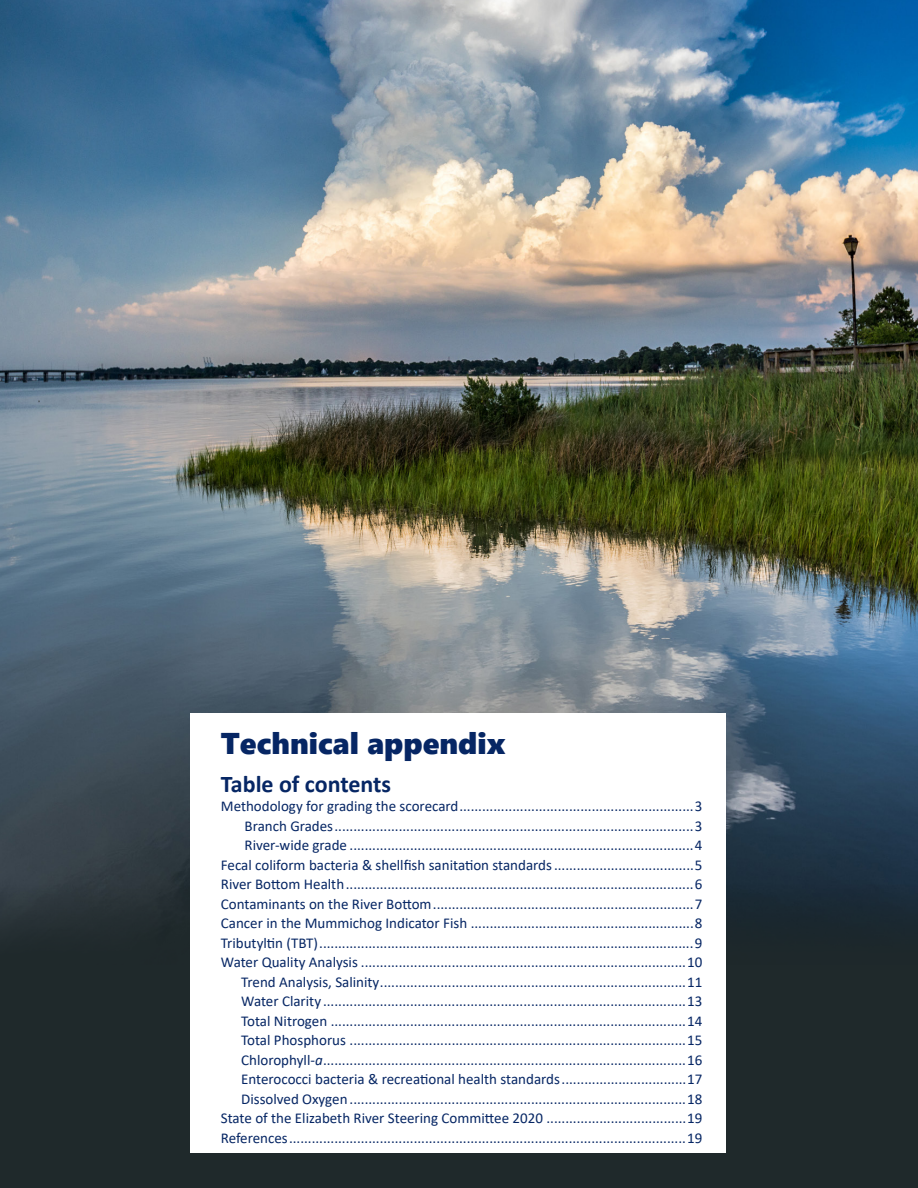
<style>
.page{position:relative;width:918px;height:1188px;background:#1f292b}
.page>*{position:absolute;margin:0;border:0;box-sizing:border-box;transform-origin:0 0}
.TOC_Heading{font:30px "Segoe UI Black";color:#062664}
.Toc_1{font:700 24px "Calibri";color:#062664}
.Toc_2{font:15px "Calibri";color:#062664}
.Toc_1-2{font:15px "Calibri";color:#062664}
.Toc_3{font:15px "Calibri";color:#062664}
.s1{font-style:italic}
</style>
<div class="page">
<img style="left:0;top:0;width:918px;height:964px">
<div style="left:191px;top:713px;width:535px;height:439px;background:#fff"></div>
<p class="TOC_Heading" style="left:221px;top:722px;width:286px">Technical appendix</p>
<p class="Toc_1" style="left:221px;top:767px;width:172px">Table of contents</p>
<p class="Toc_1-2" style="left:221px;top:796px;width:483px">Methodology for grading the scorecard..............................................................3</p>
<p class="Toc_1-2" style="left:245px;top:815px;width:459px">Branch Grades...............................................................................................3</p>
<p class="Toc_1-2" style="left:245px;top:835px;width:459px">River-wide grade ...........................................................................................4</p>
<p class="Toc_1-2" style="left:221px;top:854px;width:483px">Fecal coliform bacteria &amp; shellfish sanitation standards.....................................5</p>
<p class="Toc_2" style="left:221px;top:874px;width:483px">River Bottom Health............................................................................................6</p>
<p class="Toc_2" style="left:221px;top:893px;width:483px">Contaminants on the River Bottom.....................................................................7</p>
<p class="Toc_2" style="left:221px;top:913px;width:483px">Cancer in the Mummichog Indicator Fish ...........................................................8</p>
<p class="Toc_3" style="left:221px;top:932px;width:483px">Tributyltin (TBT)...................................................................................................9</p>
<p class="Toc_1-2" style="left:221px;top:952px;width:483px">Water Quality Analysis ......................................................................................10</p>
<p class="Toc_2" style="left:241px;top:971px;width:463px">Trend Analysis, Salinity.................................................................................11</p>
<p class="Toc_3" style="left:241px;top:991px;width:463px">Water Clarity ................................................................................................13</p>
<p class="Toc_2" style="left:241px;top:1010px;width:463px">Total Nitrogen ..............................................................................................14</p>
<p class="Toc_2" style="left:241px;top:1030px;width:463px">Total Phosphorus .........................................................................................15</p>
<p class="Toc_2" style="left:241px;top:1049px;width:463px">Chlorophyll-<span class="s1">a</span>................................................................................................16</p>
<p class="Toc_2" style="left:241px;top:1069px;width:463px">Enterococci bacteria &amp; recreational health standards.................................17</p>
<p class="Toc_2" style="left:241px;top:1088px;width:463px">Dissolved Oxygen .........................................................................................18</p>
<p class="Toc_1-2" style="left:221px;top:1108px;width:483px">State of the Elizabeth River Steering Committee 2020 .....................................19</p>
<p class="Toc_1-2" style="left:221px;top:1127px;width:483px">References.........................................................................................................19</p>
</div>
